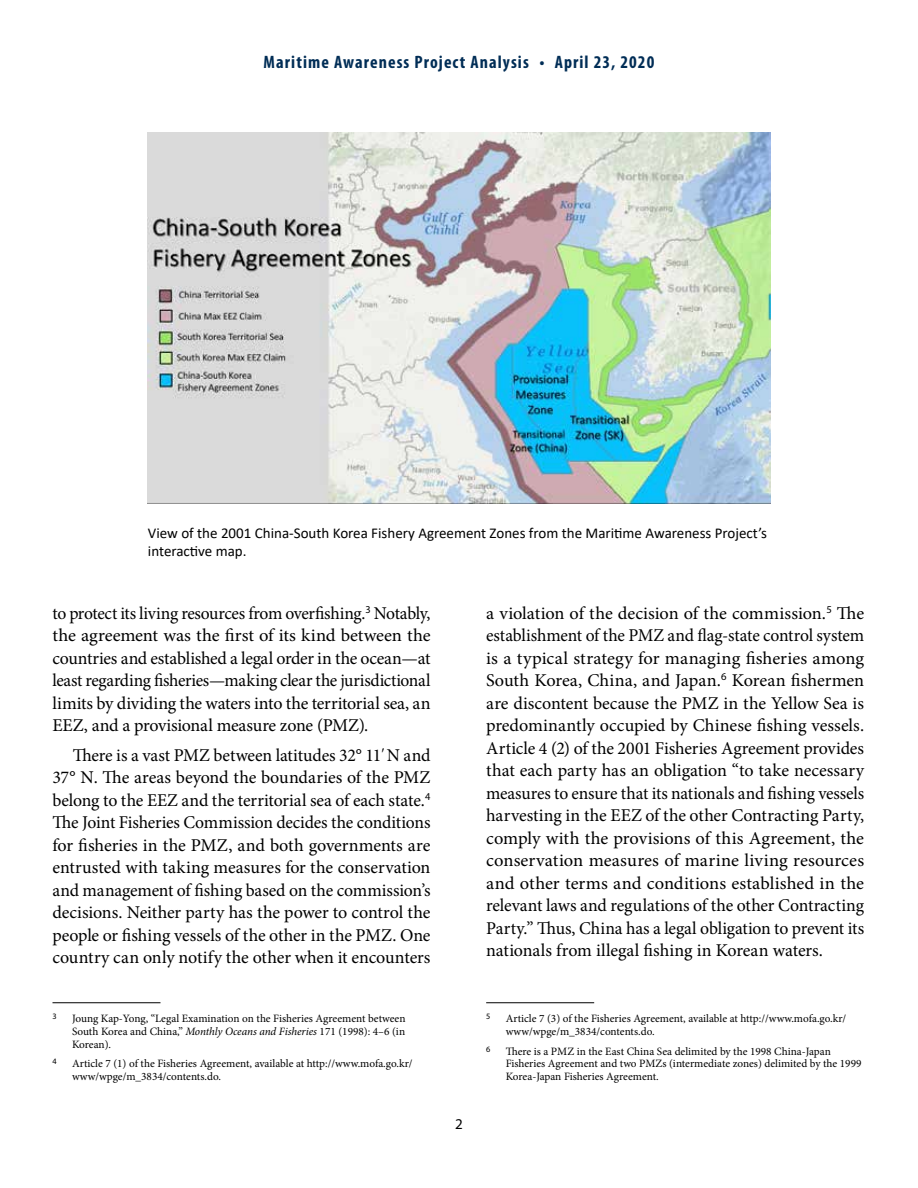
<style>
.page{position:relative;width:918px;height:1188px;background:#fff}
.page>*{position:absolute;margin:0;border:0;box-sizing:border-box;transform-origin:0 0}
.t1{font:18px/22.5px "Minion Pro";letter-spacing:-.01em;color:#000;text-align:justify}
.t2{font:700 condensed 18px "Myriad Pro";letter-spacing:.06em;color:#002d56}
.t3{font:15px/18px "Calibri";color:#000}
.t4{font:15px "Myriad Pro";color:#000}
.t5{font:11.25px/12.8px "Minion Pro";color:#000}
.t6{font:8.25px "Myriad Pro";color:#000}
.s1{font-style:italic}
</style>
<div class="page">
<img style="left:148px;top:133px;width:622px;height:370px">
<hr style="left:52px;top:1002px;width:108px;height:1px;background:#000">
<hr style="left:486px;top:1002px;width:108px;height:1px;background:#000">
<p class="t2" style="left:264px;top:50px;width:392px">Maritime Awareness Project Analysis • April 23, 2020</p>
<p class="t3" style="left:148px;top:523px;width:621px">View of the 2001 China-South Korea Fishery Agreement Zones from the Maritime Awareness Project’s interactive map.</p>
<p class="t1" style="left:52px;top:602px;width:380px">to protect its living resources from overfishing.<sup>3</sup> Notably, the agreement was the first of its kind between the countries and established a legal order in the ocean—at least regarding fisheries—making clear the jurisdictional limits by dividing the waters into the territorial sea, an EEZ, and a provisional measure zone (PMZ).</p>
<p class="t1" style="left:52px;top:744px;width:380px;text-indent:20px">There is a vast PMZ between latitudes 32° 11<span class="s1">'</span> N and 37° N. The areas beyond the boundaries of the PMZ belong to the EEZ and the territorial sea of each state.<sup>4<br></sup>The Joint Fisheries Commission decides the conditions for fisheries in the PMZ, and both governments are entrusted with taking measures for the conservation and management of fishing based on the commission’s decisions. Neither party has the power to control the people or fishing vessels of the other in the PMZ. One country can only notify the other when it encounters</p>
<p class="t6" style="left:52px;top:1011px;width:6px">3</p>
<p class="t5" style="left:72px;top:1012px;width:335px;text-align:justify">Joung Kap-Yong, “Legal Examination on the Fisheries Agreement between South Korea and China,” <span class="s1">Monthly Oceans and Fisheries</span> 171 (1998): 4–6 (in Korean).</p>
<p class="t6" style="left:52px;top:1056px;width:6px">4</p>
<p class="t5" style="left:72px;top:1057px;width:342px">Article 7 (1) of the Fisheries Agreement, available at http://www.mofa.go.kr/ www/wpge/m_3834/contents.do.</p>
<p class="t4" style="left:455px;top:1115px;width:9px">2</p>
<p class="t1" style="left:486px;top:602px;width:380px">a violation of the decision of the commission.<sup>5</sup> The establishment of the PMZ and flag-state control system is a typical strategy for managing fisheries among South Korea, China, and Japan.<sup>6</sup> Korean fishermen are discontent because the PMZ in the Yellow Sea is predominantly occupied by Chinese fishing vessels.<br>Article 4 (2) of the 2001 Fisheries Agreement provides that each party has an obligation “to take necessary measures to ensure that its nationals and fishing vessels harvesting in the EEZ of the other Contracting Party, comply with the provisions of this Agreement, the conservation measures of marine living resources and other terms and conditions established in the relevant laws and regulations of the other Contracting Party.” Thus, China has a legal obligation to prevent its nationals from illegal fishing in Korean waters.</p>
<p class="t6" style="left:486px;top:1011px;width:6px">5</p>
<p class="t5" style="left:506px;top:1012px;width:342px">Article 7 (3) of the Fisheries Agreement, available at http://www.mofa.go.kr/ www/wpge/m_3834/contents.do.</p>
<p class="t6" style="left:486px;top:1044px;width:6px">6</p>
<p class="t5" style="left:506px;top:1045px;width:357px">There is a PMZ in the East China Sea delimited by the 1998 China-Japan<br>Fisheries Agreement and two PMZs (intermediate zones) delimited by the 1999<br>Korea-Japan Fisheries Agreement.</p>
</div>
